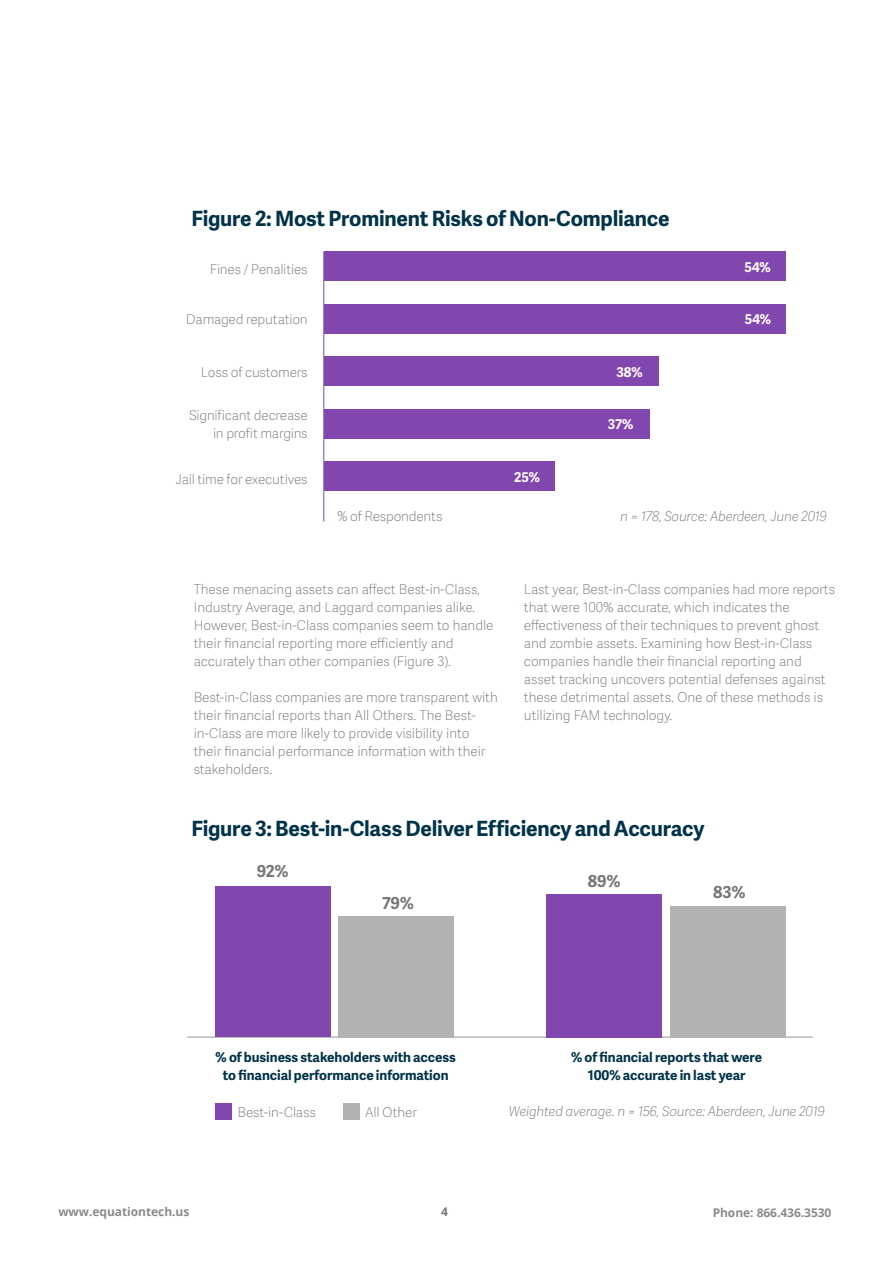
<style>
.page{position:relative;width:893px;height:1263px;background:#fff}
.page>*{position:absolute;margin:0;border:0;box-sizing:border-box;transform-origin:0 0}
.Chart{font:700 21px "Adelle Sans SAGE";letter-spacing:-.01em;color:#003349}
.t1{font:700 16.5px "Adelle Sans SAGE";letter-spacing:-.01em;color:#75787b}
.Body_Copy{font:13.5px/18px "Adelle Sans SAGE Th";letter-spacing:-.005em;color:#75787b}
.Standard_Paragraph{font:13.5px/18px "Adelle Sans SAGE Th";letter-spacing:-.015em;color:#75787b;text-align:right}
.Body_Bold_SubHead{font:700 13.5px/18px "Adelle Sans SAGE";letter-spacing:-.005em;color:#003349;text-align:center}
.Standard_Paragraph-2{font:italic 13.5px "Adelle Sans SAGE Th";letter-spacing:-.02em;color:#75787b}
.Standard_Paragraph-3{font:700 13.5px "Adelle Sans SAGE";letter-spacing:-.015em;color:#fff}
.t2{font:700 12px "Open Sans";letter-spacing:-.005em;color:#888b8d}
.t3{font:700 12px "Open Sans";color:#75787a}
</style>
<div class="page">
<div style="left:324px;top:461px;width:231px;height:30px;background:#8246af"></div>
<hr style="left:187px;top:1036px;width:625px;height:2px;background:#b1b3b3">
<div style="left:324px;top:409px;width:325px;height:30px;background:#8246af"></div>
<div style="left:215px;top:886px;width:115px;height:151px;background:#8246af"></div>
<div style="left:324px;top:356px;width:334px;height:30px;background:#8246af"></div>
<div style="left:338px;top:916px;width:116px;height:122px;background:#b1b3b3"></div>
<div style="left:324px;top:304px;width:461px;height:30px;background:#8246af"></div>
<div style="left:324px;top:251px;width:461px;height:30px;background:#8246af"></div>
<hr style="left:323px;top:251px;width:1px;height:270px;background:#8246af">
<div style="left:670px;top:906px;width:115px;height:132px;background:#b1b3b3"></div>
<div style="left:546px;top:894px;width:115px;height:143px;background:#8246af"></div>
<div style="left:215px;top:1103px;width:17px;height:17px;background:#8246af"></div>
<div style="left:342px;top:1103px;width:17px;height:17px;background:#b1b3b3"></div>
<p class="Chart" style="left:191px;top:203px;width:480px">Figure 2: Most Prominent Risks of Non-Compliance</p>
<p class="Standard_Paragraph" style="left:210px;top:259px;width:100px">Fines / Penalities</p>
<p class="Standard_Paragraph" style="left:186px;top:310px;width:123px">Damaged reputation</p>
<p class="Standard_Paragraph" style="left:201px;top:362px;width:108px">Loss of customers</p>
<p class="Standard_Paragraph" style="left:189px;top:406px;width:120px">Significant decrease in profit margins</p>
<p class="Standard_Paragraph" style="left:175px;top:469px;width:134px">Jail time for executives</p>
<p class="Standard_Paragraph-3" style="left:616px;top:362px;width:28px">38%</p>
<p class="Standard_Paragraph-3" style="left:607px;top:414px;width:27px">37%</p>
<p class="Standard_Paragraph-3" style="left:514px;top:467px;width:27px">25%</p>
<p class="Standard_Paragraph-3" style="left:744px;top:257px;width:28px">54%</p>
<p class="Standard_Paragraph-3" style="left:744px;top:309px;width:28px">54%</p>
<p class="Standard_Paragraph" style="left:337px;top:507px;width:107px">% of Respondents</p>
<p class="Standard_Paragraph-2" style="left:620px;top:506px;width:208px">n = 178, Source: Aberdeen, June 2019</p>
<p class="Body_Copy" style="left:194px;top:580px;width:301px">These menacing assets can affect Best-in-Class, Industry Average, and Laggard companies alike.<br>However, Best-in-Class companies seem to handle their financial reporting more efficiently and accurately than other companies (Figure 3).</p>
<p class="Body_Copy" style="left:194px;top:688px;width:306px">Best-in-Class companies are more transparent with their financial reports than All Others. The Best&shy;in-Class are more likely to provide visibility into their financial performance information with their stakeholders.</p>
<p class="Body_Copy" style="left:524px;top:580px;width:313px">Last year, Best-in-Class companies had more reports that were 100% accurate, which indicates the effectiveness of their techniques to prevent ghost and zombie assets. Examining how Best-in-Class companies handle their financial reporting and asset tracking uncovers potential defenses against these detrimental assets. One of these methods is utilizing FAM technology.</p>
<p class="Chart" style="left:191px;top:813px;width:514px">Figure 3: Best-in-Class Deliver Efficiency and Accuracy</p>
<p class="t1" style="left:257px;top:859px;width:33px">92%</p>
<p class="t1" style="left:382px;top:891px;width:33px">79%</p>
<p class="t1" style="left:588px;top:869px;width:34px">89%</p>
<p class="t1" style="left:713px;top:880px;width:34px">83%</p>
<p class="Body_Bold_SubHead" style="left:215px;top:1048px;width:242px">% of business stakeholders with access to financial performance information</p>
<p class="Body_Bold_SubHead" style="left:571px;top:1048px;width:192px">% of financial reports that were</p>
<p class="Body_Bold_SubHead" style="left:588px;top:1066px;width:159px">100% accurate in last year</p>
<p class="Standard_Paragraph" style="left:237px;top:1102px;width:80px">Best-in-Class</p>
<p class="Standard_Paragraph" style="left:365px;top:1102px;width:53px">All Other</p>
<p class="Standard_Paragraph-2" style="left:509px;top:1102px;width:317px">Weighted average. n = 156, Source: Aberdeen, June 2019</p>
<p class="t2" style="left:58px;top:1204px;width:132px">www.equationtech.us</p>
<p class="t3" style="left:441px;top:1203px;width:8px">4</p>
<p class="t2" style="left:712px;top:1204px;width:120px">Phone: 866.436.3530</p>
</div>
